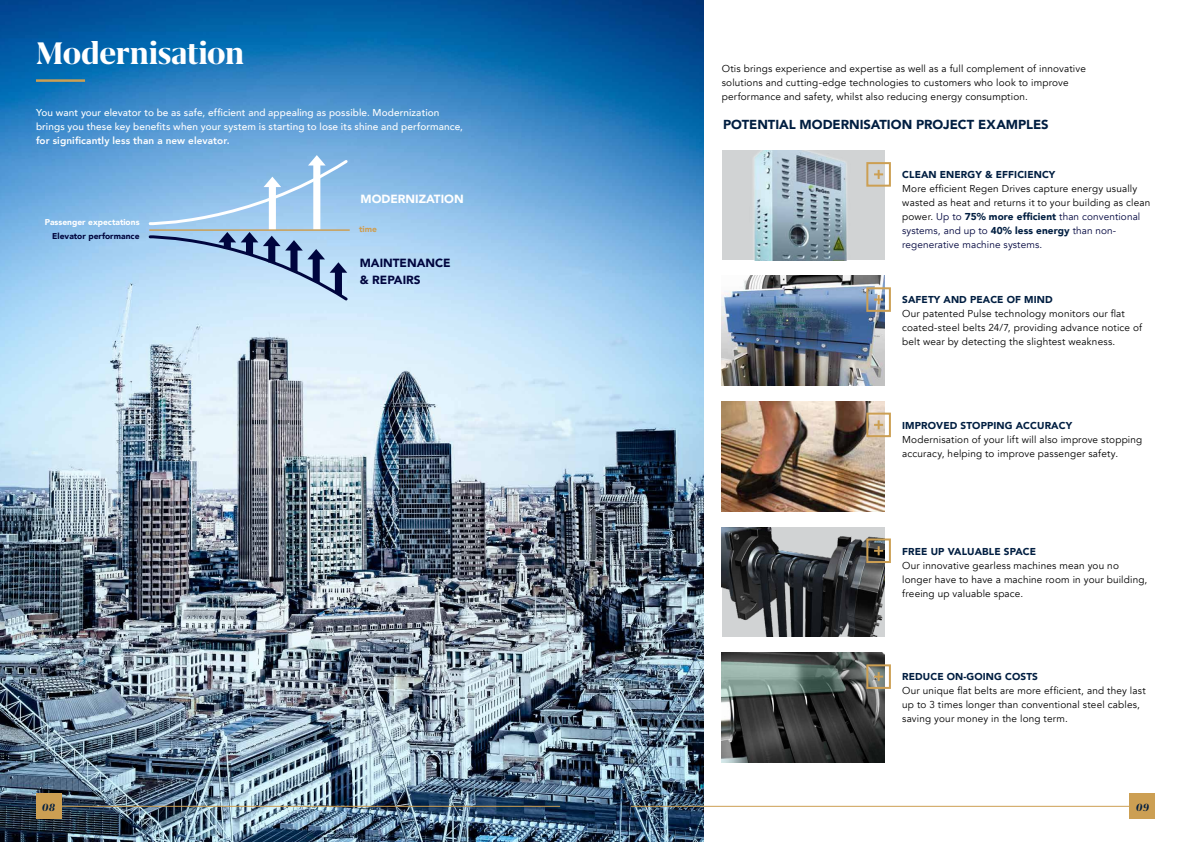
<style>
.page{position:relative;width:1191px;height:842px;background:#fff}
.page>*{position:absolute;margin:0;border:0;box-sizing:border-box;transform-origin:0 0}
.t1{font:700 36px "Grifo M";letter-spacing:-.01em;color:#fff}
.t2{font:900 13px "Avenir";color:#011e41}
.t3{font:italic 700 12px "Grifo M";color:#011e41}
.t4{font:900 11.8px/16.9px "Avenir";color:#00053e}
.t5{font:900 11.8px "Avenir";color:#fff}
.t6{font:10px/14px "Avenir";letter-spacing:.015em;color:#000}
.t7{font:500 10px/14px "Avenir";letter-spacing:.01em;color:#fff}
.t8{font:900 10px "Avenir";letter-spacing:.01em;color:#011e41}
.t9{font:800 10px "Avenir";letter-spacing:.01em;color:#fff}
.t10{font:900 8.4px "Avenir";color:#fff}
.t11{font:900 8.4px "Avenir";color:#00053e}
.t12{font:900 8.4px "Avenir";color:#cc9f53}
.s1{color:#00053e}
.s2{font-weight:900;color:#011e41}
</style>
<div class="page">
<img style="left:0;top:0;width:703px;height:842px">
<img style="left:722px;top:150px;width:162px;height:110px">
<img style="left:721px;top:653px;width:163px;height:109px">
<img style="left:721px;top:276px;width:163px;height:110px">
<img style="left:721px;top:401px;width:163px;height:110px">
<img style="left:721px;top:527px;width:163px;height:110px">
<svg style="left:874px;top:170px;width:9px;height:9px"></svg>
<div style="left:866px;top:162px;width:25px;height:25px;border:2px solid #cc9f53"></div>
<svg style="left:874px;top:295px;width:9px;height:9px"></svg>
<div style="left:866px;top:287px;width:25px;height:25px;border:2px solid #cc9f53"></div>
<svg style="left:874px;top:420px;width:9px;height:9px"></svg>
<div style="left:866px;top:413px;width:25px;height:24px;border:2px solid #cc9f53"></div>
<svg style="left:874px;top:546px;width:9px;height:9px"></svg>
<div style="left:866px;top:538px;width:25px;height:25px;border:2px solid #cc9f53"></div>
<svg style="left:874px;top:672px;width:9px;height:9px"></svg>
<div style="left:866px;top:664px;width:25px;height:25px;border:2px solid #cc9f53"></div>
<hr style="left:36px;top:79px;width:49px;height:3px;background:#cc9f53">
<svg style="left:147px;top:155px;width:203px;height:148px"></svg>
<hr style="left:149px;top:229px;width:201px;height:2px;background:#cc9f53">
<hr style="left:631px;top:806px;width:502px;height:1px;background:#cc9f53">
<hr style="left:60px;top:806px;width:500px;height:1px;background:#cc9f53">
<div style="left:1130px;top:794px;width:25px;height:25px;background:#cc9f53"></div>
<div style="left:36px;top:794px;width:25px;height:25px;background:#cc9f53"></div>
<h1 class="t1" style="left:36px;top:34px;width:210px">Modernisation</h1>
<p class="t7" style="left:36px;top:105px;width:428px">You want your elevator to be as safe, efficient and appealing as possible. Modernization brings you these key benefits when your system is starting to lose its shine and performance,</p>
<p class="t9" style="left:36px;top:133px;width:195px">for significantly less than a new elevator.</p>
<p class="t10" style="left:45px;top:215px;width:96px">Passenger expectations</p>
<p class="t11" style="left:52px;top:229px;width:89px">Elevator performance</p>
<p class="t5" style="left:360px;top:189px;width:105px">MODERNIZATION</p>
<p class="t12" style="left:359px;top:222px;width:19px">time</p>
<p class="t4" style="left:360px;top:254px;width:92px">MAINTENANCE &amp; REPAIRS</p>
<p class="t6" style="left:721px;top:62px;width:366px">Otis brings experience and expertise as well as a full complement of innovative solutions and cutting-edge technologies to customers who look to improve performance and safety, whilst also reducing energy consumption.</p>
<h2 class="t2" style="left:723px;top:114px;width:327px">POTENTIAL MODERNISATION PROJECT EXAMPLES</h2>
<p class="t8" style="left:902px;top:166px;width:155px">CLEAN ENERGY &amp; EFFICIENCY</p>
<p class="t6" style="left:902px;top:182px;width:249px">More efficient Regen Drives capture energy usually wasted as heat and returns it to your building as clean power. <span class="s1">Up to</span> <span class="s2">75% more efficient</span> <span class="s1">than conventional systems, and up to</span> <span class="s2">40% less energy</span> <span class="s1">than non&shy;regenerative machine systems.</span></p>
<p class="t8" style="left:902px;top:291px;width:152px">SAFETY AND PEACE OF MIND</p>
<p class="t6" style="left:902px;top:307px;width:241px">Our patented Pulse technology monitors our flat coated-steel belts 24/7, providing advance notice of belt wear by detecting the slightest weakness.</p>
<p class="t8" style="left:902px;top:417px;width:171px">IMPROVED STOPPING ACCURACY</p>
<p class="t6" style="left:902px;top:432px;width:241px">Modernisation of your lift will also improve stopping accuracy, helping to improve passenger safety.</p>
<p class="t8" style="left:902px;top:542px;width:135px">FREE UP VALUABLE SPACE</p>
<p class="t6" style="left:902px;top:558px;width:246px">Our innovative gearless machines mean you no longer have to have a machine room in your building, freeing up valuable space.</p>
<p class="t8" style="left:902px;top:668px;width:137px">REDUCE ON-GOING COSTS</p>
<p class="t6" style="left:902px;top:684px;width:245px">Our unique flat belts are more efficient, and they last up to 3 times longer than conventional steel cables, saving your money in the long term.</p>
<p class="t3" style="left:42px;top:801px;width:15px">08</p>
<p class="t3" style="left:1135px;top:801px;width:15px">09</p>
</div>
